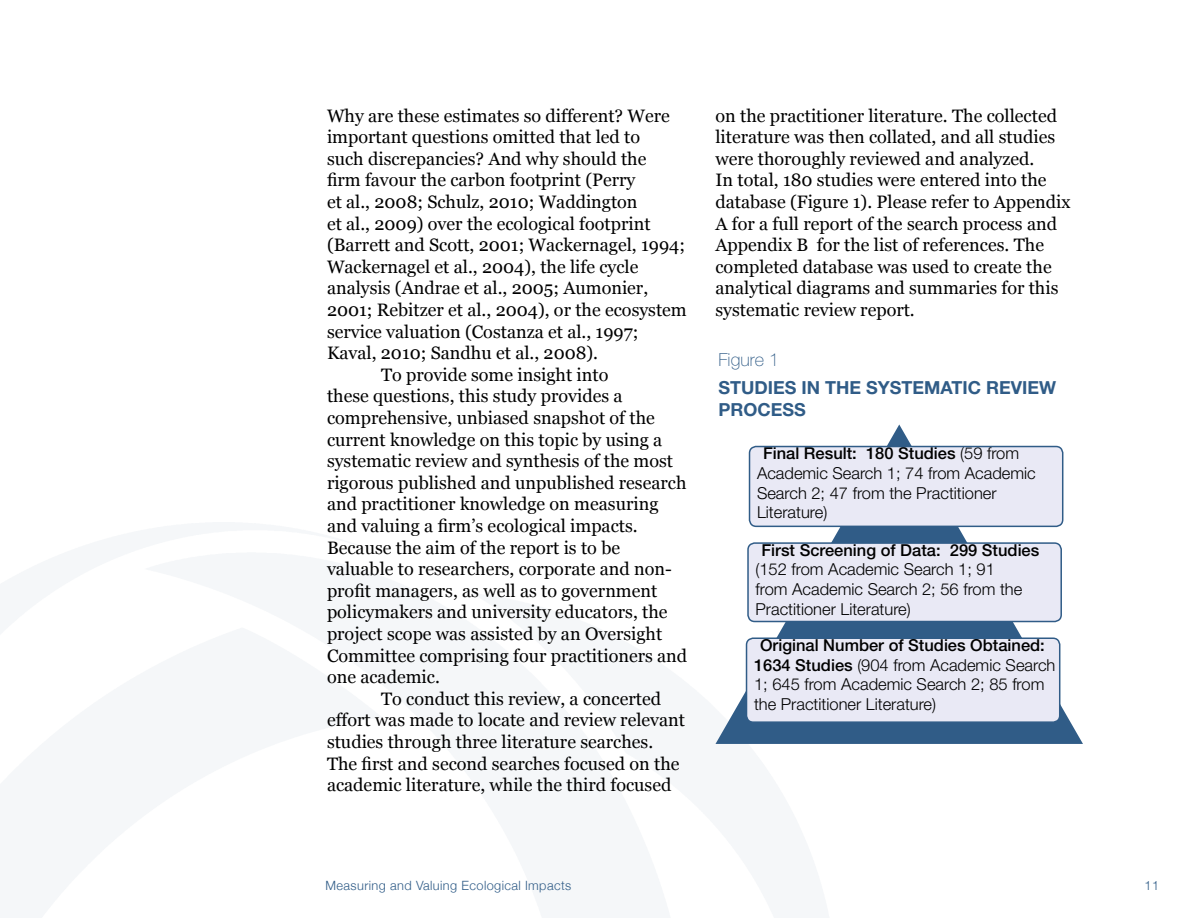
<style>
.page{position:relative;width:1188px;height:918px;background:#fff}
.page>*{position:absolute;margin:0;border:0;box-sizing:border-box;transform-origin:0 0}
.t1{font:18px/21.6px "Georgia";color:#000}
.t2{font:700 18px/21.6px "Helvetica Neue LT Std";color:#305c87}
.t3{font:100 18px "Helvetica Neue LT Std";color:#305c87}
.t4{font:300 16.5px/19.8px "Helvetica Neue LT Std";color:#000}
.t5{font:500 16.5px "Helvetica Neue LT Std";color:#000}
.t6{font:300 12.75px "Helvetica Neue";letter-spacing:.03em;color:#305c87}
.s1{font-weight:500}
</style>
<div class="page">
<svg style="left:716px;top:424px;width:367px;height:320px"></svg>
<div style="left:750px;top:447px;width:313px;height:79px;background:#e9e9f5;border-radius:7px"></div>
<div style="left:749px;top:446px;width:314px;height:81px;border:2px solid #305c87;border-radius:7px"></div>
<div style="left:748px;top:543px;width:313px;height:79px;background:#e9e9f5;border-radius:7px"></div>
<div style="left:747px;top:542px;width:315px;height:80px;border:2px solid #305c87;border-radius:7px"></div>
<div style="left:747px;top:638px;width:313px;height:84px;background:#e9e9f5;border-radius:7px"></div>
<div style="left:746px;top:638px;width:314px;height:85px;border:2px solid #305c87;border-radius:7px"></div>
<p class="t1" style="left:327px;top:105px;width:344px">Why are these estimates so different? Were</p>
<p class="t1" style="left:327px;top:127px;width:315px">important questions omitted that led to</p>
<p class="t1" style="left:327px;top:148px;width:321px">such discrepancies? And why should the</p>
<p class="t1" style="left:327px;top:170px;width:310px">firm favour the carbon footprint (Perry</p>
<p class="t1" style="left:327px;top:191px;width:312px">et al., 2008; Schulz, 2010; Waddington</p>
<p class="t1" style="left:327px;top:213px;width:325px">et al., 2009) over the ecological footprint</p>
<p class="t1" style="left:327px;top:235px;width:360px">(Barrett and Scott, 2001; Wackernagel, 1994;</p>
<p class="t1" style="left:327px;top:256px;width:313px">Wackernagel et al., 2004), the life cycle</p>
<p class="t1" style="left:327px;top:278px;width:323px">analysis (Andrae et al., 2005; Aumonier,</p>
<p class="t1" style="left:327px;top:299px;width:361px">2001; Rebitzer et al., 2004), or the ecosystem</p>
<p class="t1" style="left:327px;top:321px;width:313px">service valuation (Costanza et al., 1997;</p>
<p class="t1" style="left:327px;top:343px;width:273px">Kaval, 2010; Sandhu et al., 2008).</p>
<p class="t1" style="left:381px;top:364px;width:229px">To provide some insight into</p>
<p class="t1" style="left:327px;top:386px;width:297px">these questions, this study provides a</p>
<p class="t1" style="left:327px;top:407px;width:329px">comprehensive, unbiased snapshot of the</p>
<p class="t1" style="left:327px;top:429px;width:337px">current knowledge on this topic by using a</p>
<p class="t1" style="left:327px;top:451px;width:348px">systematic review and synthesis of the most</p>
<p class="t1" style="left:327px;top:472px;width:361px">rigorous published and unpublished research</p>
<p class="t1" style="left:327px;top:494px;width:333px">and practitioner knowledge on measuring</p>
<p class="t1" style="left:327px;top:515px;width:312px">and valuing a firm’s ecological impacts.</p>
<p class="t1" style="left:327px;top:537px;width:295px">Because the aim of the report is to be</p>
<p class="t1" style="left:327px;top:559px;width:346px">valuable to researchers, corporate and non-</p>
<p class="t1" style="left:327px;top:580px;width:332px">profit managers, as well as to government</p>
<p class="t1" style="left:327px;top:602px;width:342px">policymakers and university educators, the</p>
<p class="t1" style="left:327px;top:623px;width:337px">project scope was assisted by an Oversight</p>
<p class="t1" style="left:327px;top:645px;width:362px">Committee comprising four practitioners and</p>
<p class="t1" style="left:327px;top:667px;width:114px">one academic.</p>
<p class="t1" style="left:381px;top:688px;width:282px">To conduct this review, a concerted</p>
<p class="t1" style="left:327px;top:710px;width:360px">effort was made to locate and review relevant</p>
<p class="t1" style="left:327px;top:731px;width:328px">studies through three literature searches.</p>
<p class="t1" style="left:327px;top:753px;width:354px">The first and second searches focused on the</p>
<p class="t1" style="left:327px;top:775px;width:346px">academic literature, while the third focused</p>
<p class="t1" style="left:715px;top:105px;width:357px">on the practitioner literature. The collected literature was then collated, and all studies were thoroughly reviewed and analyzed.<br>In total, 180 studies were entered into the database (Figure 1). Please refer to Appendix A for a full report of the search process and Appendix B for the list of references. The completed database was used to create the analytical diagrams and summaries for this systematic review report.</p>
<p class="t3" style="left:718px;top:349px;width:62px">Figure 1</p>
<p class="t2" style="left:718px;top:377px;width:339px">STUDIES IN THE SYSTEMATIC REVIEW<br>PROCESS</p>
<p class="t4" style="left:757px;top:443px;width:280px;text-indent:6px"><span class="s1">Final Result: 180 Studies</span> (59 from<br>Academic Search 1; 74 from Academic<br>Search 2; 47 from the Practitioner<br>Literature)</p>
<p class="t5" style="left:762px;top:540px;width:279px">First Screening of Data: 299 Studies</p>
<p class="t4" style="left:756px;top:559px;width:268px">(152 from Academic Search 1; 91 from Academic Search 2; 56 from the<br>Practitioner Literature)</p>
<p class="t4" style="left:754px;top:635px;width:303px;text-indent:6px"><span class="s1">Original Number of Studies Obtained:<br>1634 Studies</span> (904 from Academic Search 1; 645 from Academic Search 2; 85 from the Practitioner Literature)</p>
<p class="t6" style="left:326px;top:878px;width:247px">Measuring and Valuing Ecological Impacts</p>
<p class="t6" style="left:1145px;top:878px;width:16px">11</p>
</div>
